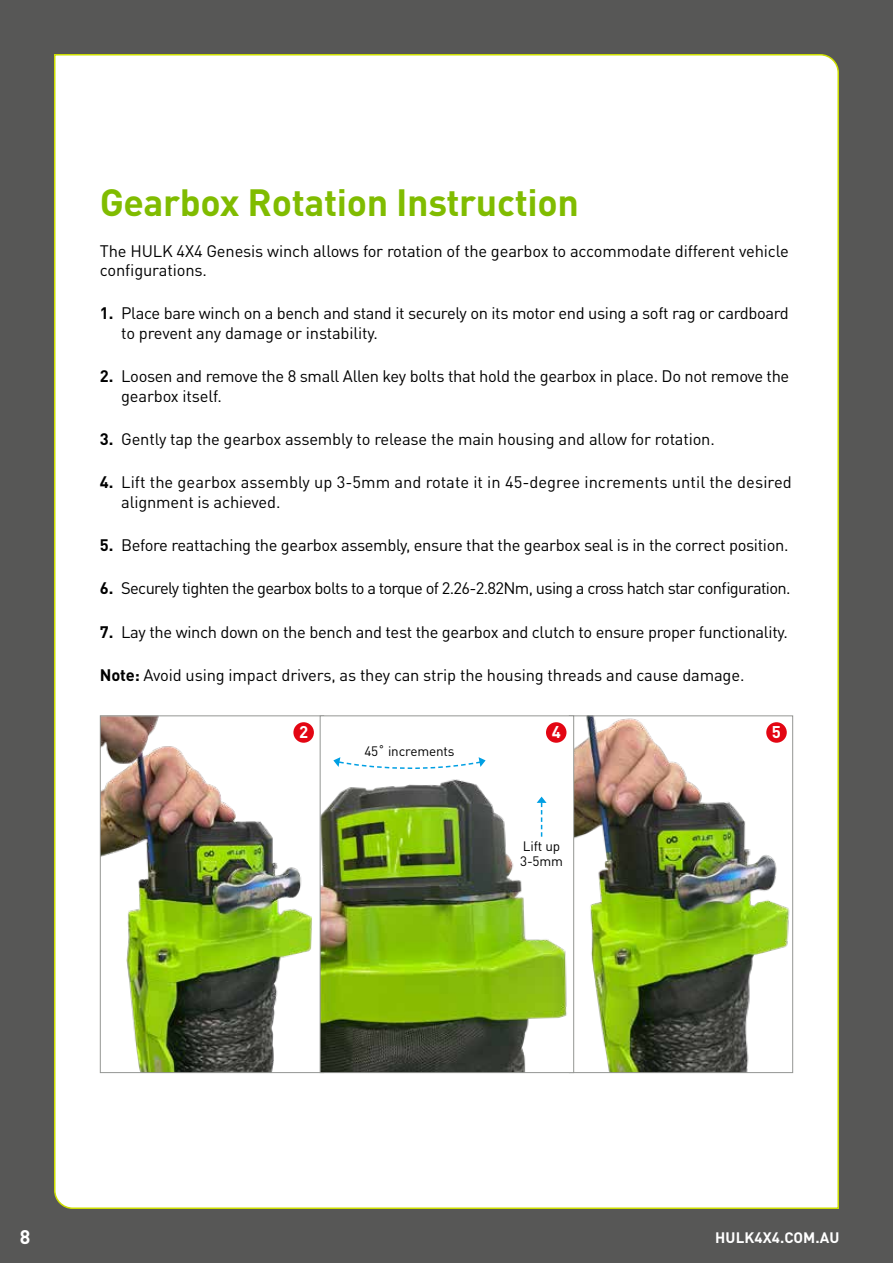
<style>
.page{position:relative;width:893px;height:1263px;background:#575756}
.page>*{position:absolute;margin:0;border:0;box-sizing:border-box;transform-origin:0 0}
.t1{font:700 37.5px "DIN Pro";letter-spacing:-.01em;color:#80bc00}
.t2{font:700 19.5px "DIN Pro";color:#fff}
.t3{font:700 16.8px "DIN Pro";color:#fff}
.t4{font:16.5px/19.5px "DIN Pro";letter-spacing:-.02em;color:#000}
.t5{font:16.5px/19.5px "DIN Pro";letter-spacing:.005em;color:#000}
.t6{font:16.5px "DIN Pro";letter-spacing:-.04em;color:#000}
.t7{font:700 15px "DIN Pro";letter-spacing:.01em;color:#fff}
.t8{font:13.5px/15px "DIN Pro";letter-spacing:-.01em;color:#000}
.s1{font-weight:700}
</style>
<div class="page">
<div style="left:54px;top:54px;width:785px;height:1155px;background:#fff"></div>
<img style="left:102px;top:717px;width:218px;height:354px">
<div style="left:293px;top:722px;width:21px;height:21px;background:#e30613;border-radius:50%"></div>
<img style="left:574px;top:717px;width:217px;height:354px">
<div style="left:320px;top:716px;width:254px;height:356px;background:#fff"></div>
<img style="left:322px;top:779px;width:245px;height:292px">
<div style="left:320px;top:715px;width:254px;height:358px;border:1px solid #949693"></div>
<div style="left:546px;top:722px;width:20px;height:21px;background:#e30613;border-radius:50%"></div>
<div style="left:766px;top:722px;width:21px;height:21px;background:#e30613;border-radius:50%"></div>
<svg style="left:333px;top:757px;width:153px;height:12px"></svg>
<svg style="left:537px;top:797px;width:10px;height:40px"></svg>
<h1 class="t1" style="left:100px;top:176px;width:480px">Gearbox Rotation Instruction</h1>
<p class="t4" style="left:100px;top:240px;width:690px">The HULK 4X4 Genesis winch allows for rotation of the gearbox to accommodate different vehicle configurations.</p>
<p class="t4" style="left:121px;top:303px;width:669px;text-indent:-21px"><span class="s1">1.</span> Place bare winch on a bench and stand it securely on its motor end using a soft rag or cardboard to prevent any damage or instability.</p>
<p class="t4" style="left:121px;top:366px;width:670px;text-indent:-21px"><span class="s1">2.</span> Loosen and remove the 8 small Allen key bolts that hold the gearbox in place. Do not remove the gearbox itself.</p>
<p class="t4" style="left:100px;top:429px;width:616px"><span class="s1">3.</span> Gently tap the gearbox assembly to release the main housing and allow for rotation.</p>
<p class="t5" style="left:121px;top:472px;width:672px;text-indent:-21px"><span class="s1">4.</span> Lift the gearbox assembly up 3-5mm and rotate it in 45-degree increments until the desired alignment is achieved.</p>
<p class="t4" style="left:100px;top:535px;width:690px"><span class="s1">5.</span> Before reattaching the gearbox assembly, ensure that the gearbox seal is in the correct position.</p>
<p class="t6" style="left:100px;top:577px;width:692px"><span class="s1">6.</span> Securely tighten the gearbox bolts to a torque of 2.26-2.82Nm, using a cross hatch star configuration.</p>
<p class="t4" style="left:100px;top:621px;width:689px"><span class="s1">7.</span> Lay the winch down on the bench and test the gearbox and clutch to ensure proper functionality.</p>
<p class="t4" style="left:100px;top:664px;width:646px"><span class="s1">Note:</span> Avoid using impact drivers, as they can strip the housing threads and cause damage.</p>
<p class="t3" style="left:299px;top:720px;width:11px">2</p>
<p class="t3" style="left:552px;top:720px;width:11px">4</p>
<p class="t3" style="left:772px;top:720px;width:11px">5</p>
<p class="t8" style="left:364px;top:743px;width:92px">45˚ increments</p>
<p class="t8" style="left:520px;top:838px;width:45px">Lift up<br>3-5mm</p>
<p class="t2" style="left:20px;top:1224px;width:12px">8</p>
<p class="t7" style="left:715px;top:1227px;width:126px">HULK4X4.COM.AU</p>
</div>
